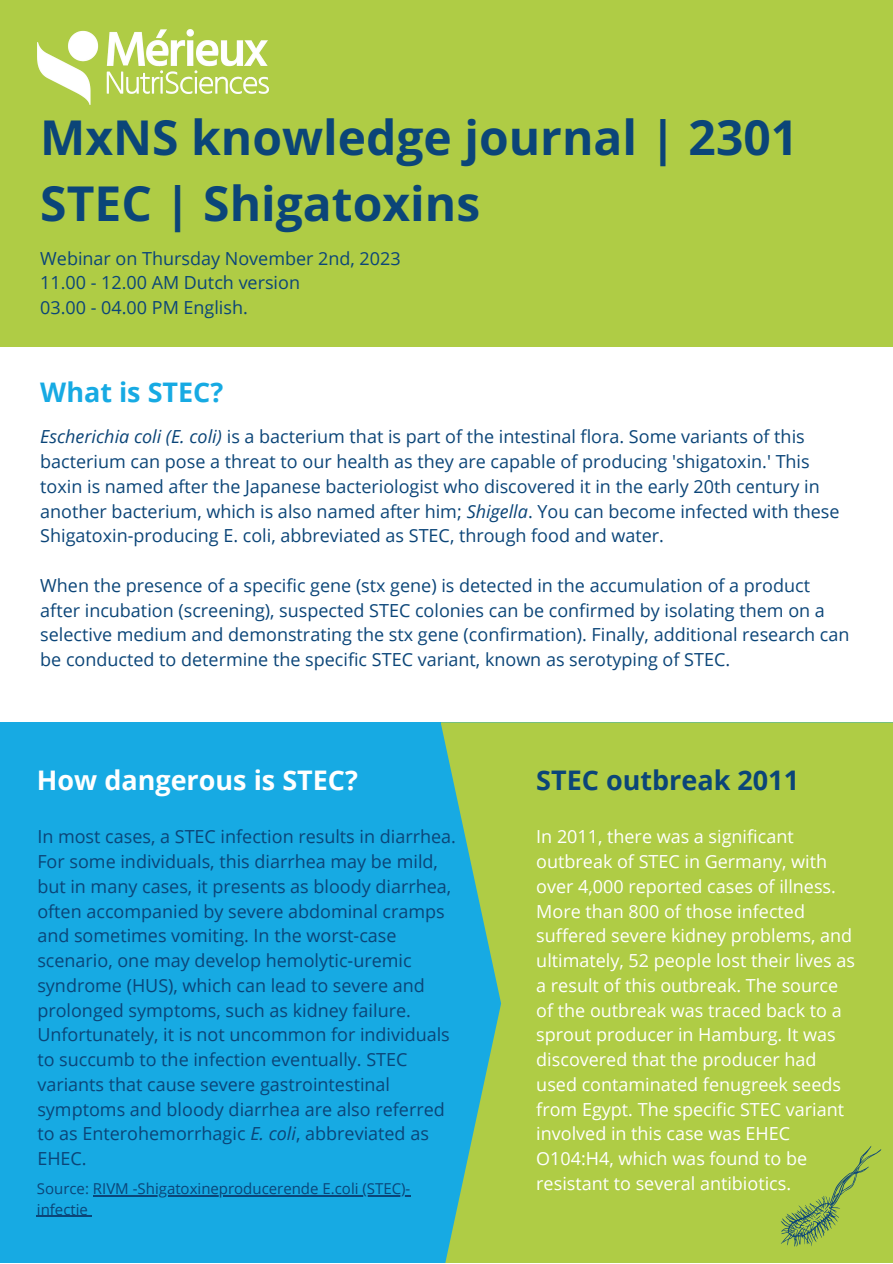
<style>
.page{position:relative;width:893px;height:1264px;background:#fff}
.page>*{position:absolute;margin:0;border:0;box-sizing:border-box;transform-origin:0 0}
.t1{font:700 48px "Open Sans";color:#0b4578}
.t2{font:700 27px "Open Sans";color:#fff}
.t3{font:700 27px "Open Sans";color:#0b4578}
.t4{font:700 27px "Open Sans";color:#17aae3}
.t5{font:18px/24.8px "Open Sans";color:#0b4578}
.t6{font:18px/24.8px "Open Sans";color:#fff}
.t7{font:15px/20.2px "Open Sans";color:#0b4578}
.s1{font-style:italic}
</style>
<div class="page">
<div style="left:0;top:0;width:892px;height:346px;background:#afcc45"></div>
<img style="left:38px;top:30px;width:230px;height:75px">
<div style="left:0;top:722px;width:892px;height:540px;background:#17aae3"></div>
<svg style="left:441px;top:722px;width:451px;height:540px;background:#a4c950"></svg>
<svg style="left:778px;top:1137px;width:103px;height:116px;background:#a1c148"></svg>
<hr style="left:93px;top:1195px;width:45px;height:1px;background:#0b4578">
<hr style="left:138px;top:1195px;width:272px;height:1px;background:#0b4578">
<hr style="left:37px;top:1215px;width:51px;height:1px;background:#0b4578">
<p class="t1" style="left:40px;top:104px;width:759px">MxNS knowledge journal | 2301</p>
<p class="t1" style="left:40px;top:170px;width:441px">STEC | Shigatoxins</p>
<p class="t5" style="left:40px;top:245px;width:362px">Webinar on Thursday November 2nd, 2023</p>
<p class="t5" style="left:40px;top:270px;width:261px">11.00 - 12.00 AM Dutch version</p>
<p class="t5" style="left:40px;top:295px;width:209px">03.00 - 04.00 PM English.</p>
<p class="t4" style="left:40px;top:373px;width:185px">What is STEC?</p>
<p class="t5" style="left:40px;top:424px;width:800px"><span class="s1">Escherichia coli (E. coli)</span> is a bacterium that is part of the intestinal flora. Some variants of this bacterium can pose a threat to our health as they are capable of producing 'shigatoxin.' This toxin is named after the Japanese bacteriologist who discovered it in the early 20th century in another bacterium, which is also named after him; <span class="s1">Shigella</span>. You can become infected with these Shigatoxin-producing E. coli, abbreviated as STEC, through food and water.</p>
<p class="t5" style="left:40px;top:572px;width:810px">When the presence of a specific gene (stx gene) is detected in the accumulation of a product after incubation (screening), suspected STEC colonies can be confirmed by isolating them on a selective medium and demonstrating the stx gene (confirmation). Finally, additional research can be conducted to determine the specific STEC variant, known as serotyping of STEC.</p>
<p class="t2" style="left:37px;top:761px;width:322px">How dangerous is STEC?</p>
<p class="t5" style="left:37px;top:824px;width:420px">In most cases, a STEC infection results in diarrhea.<br>For some individuals, this diarrhea may be mild, but in many cases, it presents as bloody diarrhea, often accompanied by severe abdominal cramps and sometimes vomiting. In the worst-case scenario, one may develop hemolytic-uremic syndrome (HUS), which can lead to severe and prolonged symptoms, such as kidney failure.<br>Unfortunately, it is not uncommon for individuals to succumb to the infection eventually. STEC variants that cause severe gastrointestinal symptoms and bloody diarrhea are also referred to as Enterohemorrhagic <span class="s1">E. coli</span>, abbreviated as EHEC.</p>
<p class="t7" style="left:37px;top:1178px;width:375px">Source: RIVM -Shigatoxineproducerende E.coli (STEC)- infectie</p>
<p class="t3" style="left:536px;top:761px;width:264px">STEC outbreak 2011</p>
<p class="t6" style="left:536px;top:824px;width:320px">In 2011, there was a significant outbreak of STEC in Germany, with over 4,000 reported cases of illness.<br>More than 800 of those infected suffered severe kidney problems, and ultimately, 52 people lost their lives as a result of this outbreak. The source of the outbreak was traced back to a sprout producer in Hamburg. It was discovered that the producer had used contaminated fenugreek seeds from Egypt. The specific STEC variant involved in this case was EHEC O104:H4, which was found to be resistant to several antibiotics.</p>
</div>
